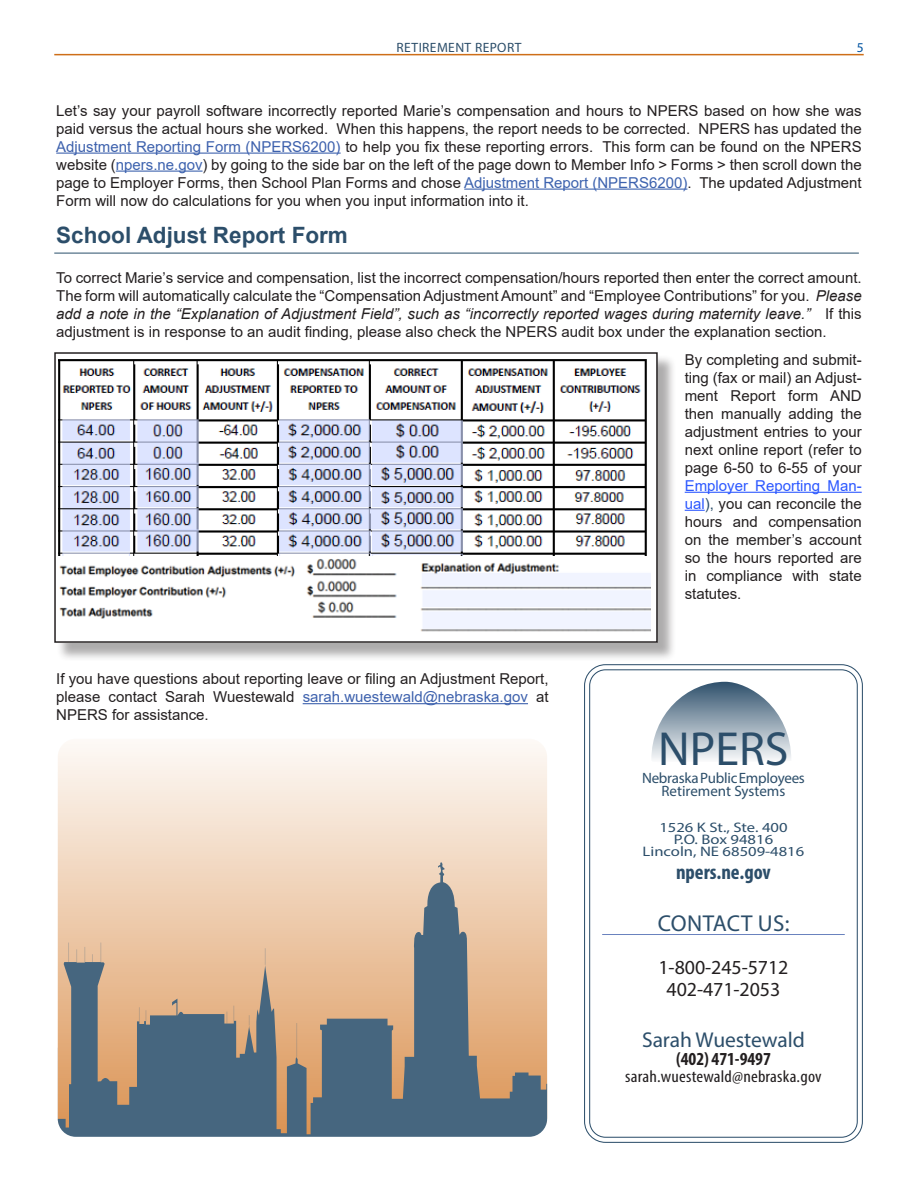
<style>
.page{position:relative;width:918px;height:1188px;background:#fff}
.page>*{position:absolute;margin:0;border:0;box-sizing:border-box;transform-origin:0 0}
.t1{font:48px "Myriad Pro";color:#2c4e6a}
.t2{font:23.1px "Myriad Pro";letter-spacing:.015em;color:#2c4e6a}
.t3{font:700 22.5px "Arial";color:#2c4e6a}
.t4{font:21.45px "Myriad Pro";letter-spacing:-.005em;color:#2c4e6a}
.t5{font:700 condensed 21px "Myriad Pro";color:#2c4e6a}
.t6{font:19.95px/21.5px "Myriad Pro";letter-spacing:-.005em;color:#231f20;text-align:center}
.t7{font:700 condensed 18.45px "Myriad Pro";letter-spacing:-.005em;color:#231f20}
.t8{font:condensed 16.95px "Myriad Pro";letter-spacing:.01em;color:#231f20;scale:1.1 1}
.t9{font:15px/18px "Arial";color:#231f20;text-align:justify}
.t10{font:15px "Myriad Pro";letter-spacing:-.015em;color:#2c4e6a}
.t11{font:13.8px "Myriad Pro";color:#2c4e6a;scale:1.2 1}
.t12{font:13.5px "Myriad Pro";letter-spacing:.03em;color:#2c4e6a}
.t13{font:13.5px "Myriad Pro";color:#0153a0}
.s1{color:#3d61ad}
.s2{color:#3c62ae}
.s3{font-style:italic}
.s4{color:#2c58ff}
.s5{color:#2c4e6a}
</style>
<div class="page">
<hr style="left:54px;top:54px;width:810px;height:1px;background:#ce6e18">
<div style="left:57px;top:355px;width:619px;height:306px;background:#231f20;opacity:.37"></div>
<div style="left:55px;top:353px;width:602px;height:289px;background:#fff"></div>
<div style="left:54px;top:352px;width:604px;height:291px;border:2px solid #231f20"></div>
<svg style="left:58px;top:739px;width:489px;height:396px"></svg>
<div style="left:584px;top:664px;width:279px;height:479px;border:1px solid #2c4e6a;border-radius:21px"></div>
<div style="left:589px;top:669px;width:269px;height:469px;border:1px solid #2c4e6a;border-radius:16px"></div>
<hr style="left:602px;top:934px;width:243px;height:1px;background:#6a82be">
<svg style="left:651px;top:682px;width:140px;height:77px"></svg>
<hr style="left:54px;top:253px;width:805px;height:1px;background:#294f6b">
<hr style="left:56px;top:153px;width:285px;height:1px;background:#3d61ad">
<hr style="left:116px;top:171px;width:87px;height:1px;background:#3c62ae">
<hr style="left:464px;top:189px;width:223px;height:1px;background:#3c62ae">
<hr style="left:685px;top:492px;width:177px;height:1px;background:#2c58ff">
<svg style="left:685px;top:510px;width:20px;height:1px"></svg>
<hr style="left:303px;top:703px;width:225px;height:1px;background:#3d61ad">
<svg style="left:58px;top:861px;width:489px;height:276px;background:#ab9e91"></svg>
<img style="left:59px;top:359px;width:588px;height:197px">
<img style="left:59px;top:559px;width:591px;height:73px">
<p class="t12" style="left:397px;top:40px;width:126px">RETIREMENT REPORT</p>
<p class="t13" style="left:857px;top:40px;width:8px">5</p>
<p class="t9" style="left:56px;top:101px;width:807px">Let’s say your payroll software incorrectly reported Marie’s compensation and hours to NPERS based on how she was paid versus the actual hours she worked. When this happens, the report needs to be corrected. NPERS has updated the <span class="s1">Adjustment Reporting Form (NPERS6200)</span> to help you fix these reporting errors. This form can be found on the NPERS website (<span class="s2">npers.ne.gov</span>) by going to the side bar on the left of the page down to Member Info &gt; Forms &gt; then scroll down the page to Employer Forms, then School Plan Forms and chose <span class="s2">Adjustment Report (NPERS6200)</span>. The updated Adjustment Form will now do calculations for you when you input information into it.</p>
<p class="t3" style="left:56px;top:220px;width:293px">School Adjust Report Form</p>
<p class="t9" style="left:56px;top:268px;width:807px">To correct Marie’s service and compensation, list the incorrect compensation/hours reported then enter the correct amount.<br>The form will automatically calculate the “Compensation Adjustment Amount” and “Employee Contributions” for you. <span class="s3">Please add a note in the “Explanation of Adjustment Field”, such as “incorrectly reported wages during maternity leave.”</span> If this adjustment is in response to an audit finding, please also check the NPERS audit box under the explanation section.</p>
<p class="t9" style="left:685px;top:350px;width:179px">By completing and submit&shy;ting (fax or mail) an Adjust&shy;ment Report form AND then manually adding the adjustment entries to your next online report (refer to page 6-50 to 6-55 of your <span class="s4">Employer Reporting Man&shy;ual</span><span class="s5">),</span> you can reconcile the hours and compensation on the member’s account so the hours reported are in compliance with state statutes.</p>
<p class="t9" style="left:56px;top:670px;width:494px">If you have questions about reporting leave or filing an Adjustment Report, please contact Sarah Wuestewald <span class="s1">sarah.wuestewald@nebraska.gov</span> at NPERS for assistance.</p>
<p class="t1" style="left:658px;top:719px;width:132px">NPERS</p>
<p class="t10" style="left:642px;top:768px;width:164px">Nebraska Public Employees</p>
<p class="t10" style="left:662px;top:782px;width:125px">Retirement Systems</p>
<p class="t11" style="left:659px;top:819px;width:108px">1526 K St., Ste. 400</p>
<p class="t11" style="left:674px;top:831px;width:84px">P.O. Box 94816</p>
<p class="t11" style="left:643px;top:843px;width:136px">Lincoln, NE 68509-4816</p>
<p class="t5" style="left:676px;top:859px;width:96px">npers.ne.gov</p>
<p class="t2" style="left:658px;top:909px;width:133px">CONTACT US:</p>
<p class="t6" style="left:658px;top:956px;width:131px">1-800-245-5712<br>402-471-2053</p>
<p class="t4" style="left:642px;top:1026px;width:164px">Sarah Wuestewald</p>
<p class="t7" style="left:676px;top:1047px;width:96px">(402) 471-9497</p>
<p class="t8" style="left:625px;top:1066px;width:180px">sarah.wuestewald@nebraska.gov</p>
</div>
